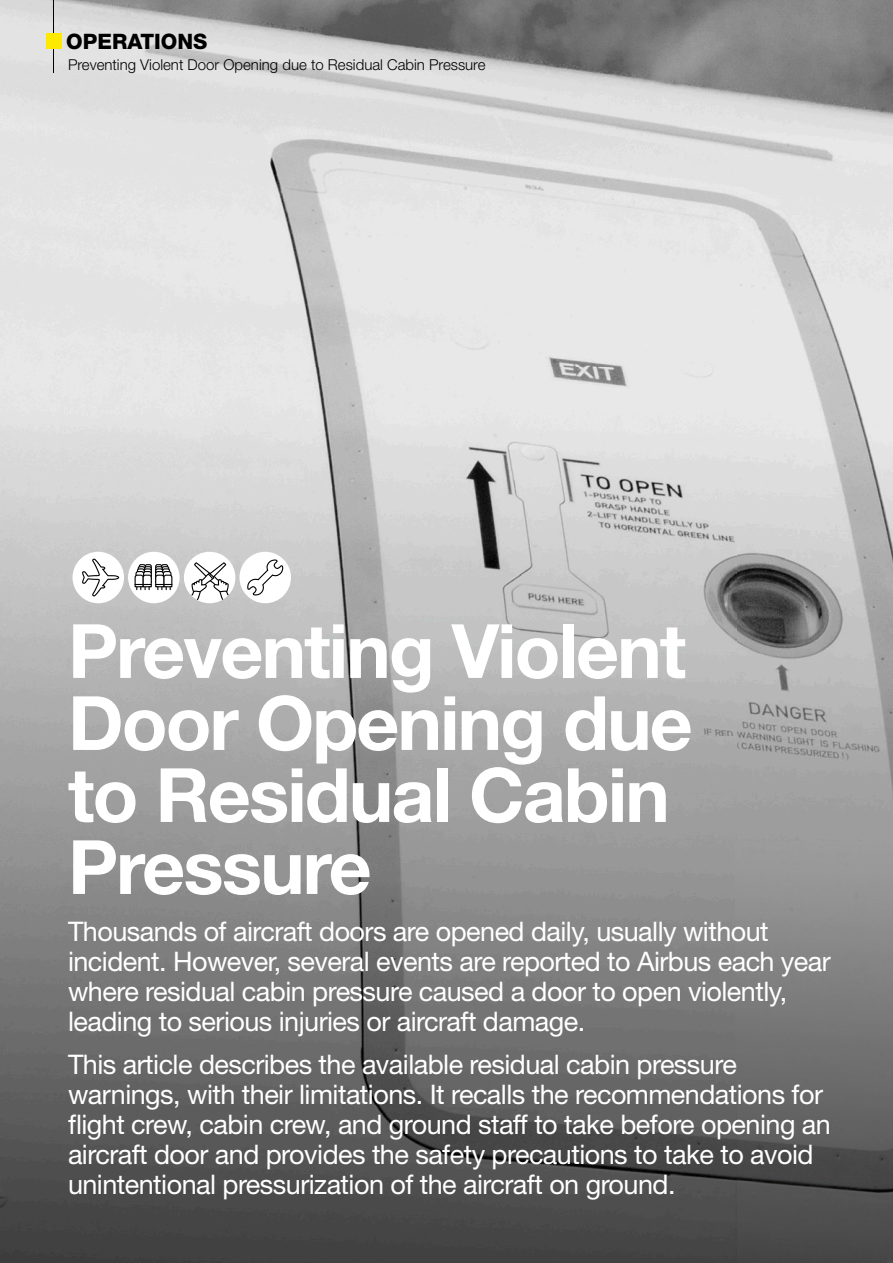
<style>
.page{position:relative;width:893px;height:1263px;background:#fff}
.page>*{position:absolute;margin:0;border:0;box-sizing:border-box;transform-origin:0 0}
.t1{font:700 75px/72px "Helvetica Neue LT Std";letter-spacing:-.025em;color:#fff}
.t2{font:27px/30px "Helvetica Neue LT Std";letter-spacing:-.02em;color:#fff}
.t3{font:800 21.3px "Helvetica Neue LT Std";color:#000}
.t4{font:300 15px "Helvetica Neue LT Std";color:#000}
</style>
<div class="page">
<img style="left:0;top:0;width:893px;height:1263px">
<div style="left:73px;top:552px;width:51px;height:51px;background:#fff;border-radius:50%"></div>
<svg style="left:82px;top:558px;width:38px;height:39px"></svg>
<div style="left:184px;top:552px;width:51px;height:51px;background:#fff;border-radius:50%"></div>
<svg style="left:190px;top:562px;width:40px;height:40px"></svg>
<hr style="left:53px;top:0;width:1px;height:72px;background:#000">
<div style="left:46px;top:34px;width:15px;height:15px;background:#fdea00"></div>
<div style="left:128px;top:552px;width:52px;height:51px;background:#fff;border-radius:50%"></div>
<svg style="left:134px;top:564px;width:39px;height:26px"></svg>
<div style="left:239px;top:552px;width:52px;height:51px;background:#fff;border-radius:50%"></div>
<svg style="left:246px;top:559px;width:38px;height:37px"></svg>
<p class="t3" style="left:66px;top:29px;width:143px">OPERATIONS</p>
<p class="t4" style="left:68px;top:56px;width:419px">Preventing Violent Door Opening due to Residual Cabin Pressure</p>
<h1 class="t1" style="left:68px;top:613px;width:626px">Preventing Violent<br>Door Opening due to Residual Cabin<br>Pressure</h1>
<p class="t2" style="left:68px;top:916px;width:764px">Thousands of aircraft doors are opened daily, usually without incident. However, several events are reported to Airbus each year where residual cabin pressure caused a door to open violently, leading to serious injuries or aircraft damage.</p>
<p class="t2" style="left:68px;top:1049px;width:764px">This article describes the available residual cabin pressure warnings, with their limitations. It recalls the recommendations for flight crew, cabin crew, and ground staff to take before opening an aircraft door and provides the safety precautions to take to avoid unintentional pressurization of the aircraft on ground.</p>
</div>
